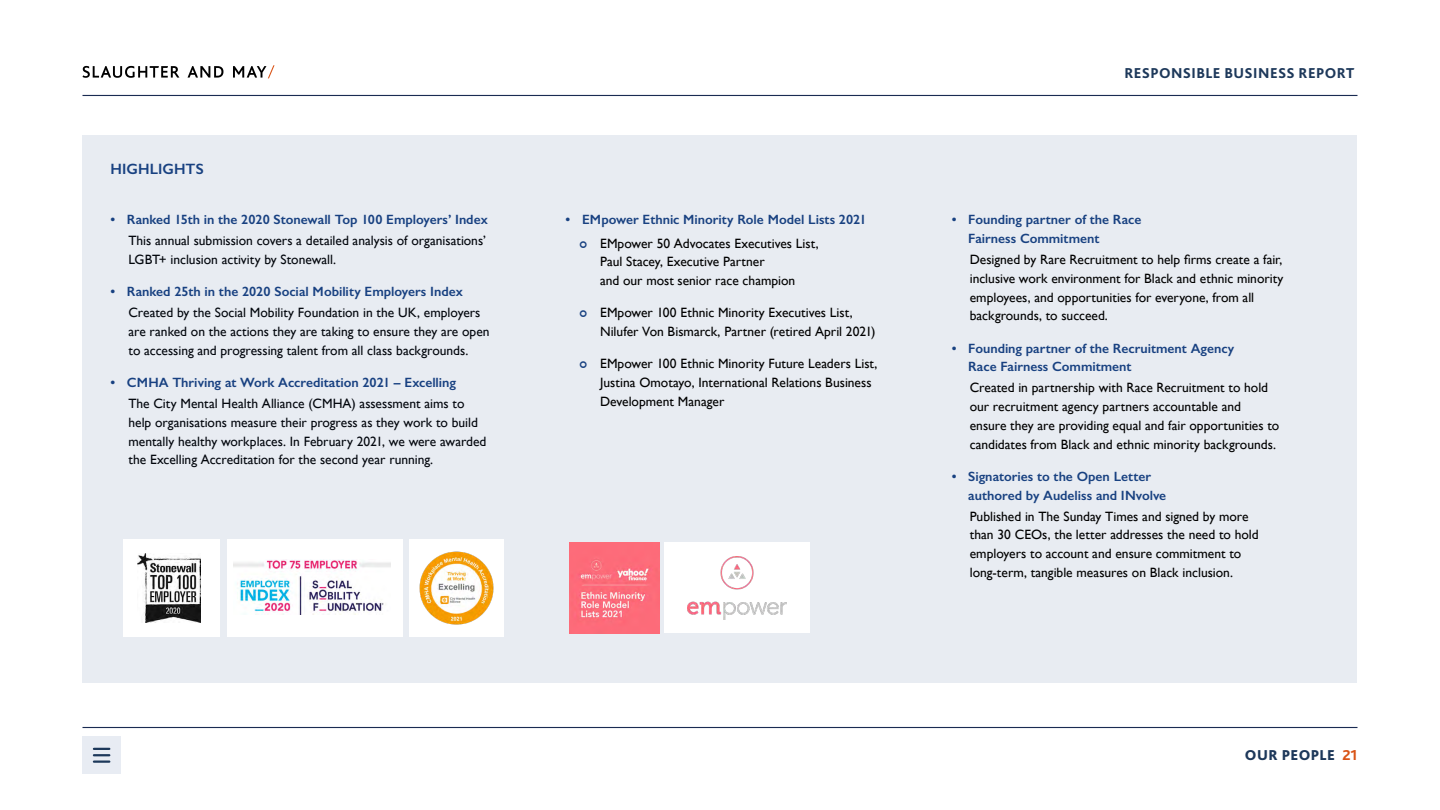
<style>
.page{position:relative;width:1440px;height:810px;background:#fff}
.page>*{position:absolute;margin:0;border:0;box-sizing:border-box;transform-origin:0 0}
.t1{font:800 15px "Bliss Pro";letter-spacing:.025em;color:#1d385a}
.t2{font:800 15px "Bliss Pro";letter-spacing:.025em;color:#1d385a}
.t3{font:600 15px "Gill Sans";letter-spacing:.01em;color:#184181}
.t4{font:13.5px/18.8px "Gill Sans";color:#000}
.t5{font:600 13.5px/18.8px "Gill Sans";color:#184181}
.s1{color:#d95417}
</style>
<div class="page">
<hr style="left:82px;top:95px;width:1276px;height:1px;background:#1a2b52">
<svg style="left:82px;top:66px;width:97px;height:12px"></svg>
<svg style="left:188px;top:66px;width:35px;height:12px"></svg>
<svg style="left:233px;top:65px;width:42px;height:13px"></svg>
<hr style="left:82px;top:727px;width:1276px;height:1px;background:#1a2b52">
<div style="left:82px;top:736px;width:39px;height:38px;background:#e8ecf3"></div>
<svg style="left:94px;top:748px;width:15px;height:15px"></svg>
<div style="left:82px;top:135px;width:1276px;height:548px;background:#e8ecf2"></div>
<img style="left:569px;top:543px;width:91px;height:90px">
<div style="left:409px;top:539px;width:95px;height:98px;background:#fff"></div>
<img style="left:419px;top:551px;width:75px;height:74px">
<div style="left:124px;top:539px;width:96px;height:98px;background:#fff"></div>
<img style="left:137px;top:554px;width:64px;height:68px">
<div style="left:227px;top:539px;width:175px;height:98px;background:#fff"></div>
<img style="left:233px;top:559px;width:157px;height:55px">
<div style="left:665px;top:542px;width:145px;height:91px;background:#fff"></div>
<img style="left:688px;top:557px;width:99px;height:63px">
<p class="t3" style="left:110px;top:160px;width:95px">HIGHLIGHTS</p>
<p class="t5" style="left:110px;top:210px;width:379px">• Ranked 15th in the 2020 Stonewall Top 100 Employers’ Index</p>
<p class="t4" style="left:128px;top:231px;width:359px">This annual submission covers a detailed analysis of organisations’<br>LGBT+ inclusion activity by Stonewall.</p>
<p class="t5" style="left:110px;top:282px;width:354px">• Ranked 25th in the 2020 Social Mobility Employers Index</p>
<p class="t4" style="left:128px;top:303px;width:363px">Created by the Social Mobility Foundation in the UK, employers are ranked on the actions they are taking to ensure they are open to accessing and progressing talent from all class backgrounds.</p>
<p class="t5" style="left:110px;top:373px;width:347px">• CMHA Thriving at Work Accreditation 2021 – Excelling</p>
<p class="t4" style="left:128px;top:394px;width:360px">The City Mental Health Alliance (CMHA) assessment aims to help organisations measure their progress as they work to build mentally healthy workplaces. In February 2021, we were awarded the Excelling Accreditation for the second year running.</p>
<p class="t5" style="left:566px;top:210px;width:303px">• EMpower Ethnic Minority Role Model Lists 2021</p>
<p class="t4" style="left:600px;top:233px;width:220px">EMpower 50 Advocates Executives List,<br>Paul Stacey, Executive Partner<br>and our most senior race champion</p>
<p class="t4" style="left:600px;top:303px;width:277px">EMpower 100 Ethnic Minority Executives List,<br>Nilufer Von Bismarck, Partner (retired April 2021)</p>
<p class="t4" style="left:600px;top:354px;width:279px">EMpower 100 Ethnic Minority Future Leaders List,<br>Justina Omotayo, International Relations Business<br>Development Manager</p>
<p class="t1" style="left:1124px;top:63px;width:232px">RESPONSIBLE BUSINESS REPORT</p>
<p class="t5" style="left:968px;top:210px;width:175px;text-indent:-16px">• Founding partner of the Race<br>Fairness Commitment</p>
<p class="t4" style="left:970px;top:250px;width:315px">Designed by Rare Recruitment to help firms create a fair, inclusive work environment for Black and ethnic minority employees, and opportunities for everyone, from all backgrounds, to succeed.</p>
<p class="t5" style="left:968px;top:339px;width:268px;text-indent:-16px">• Founding partner of the Recruitment Agency<br>Race Fairness Commitment</p>
<p class="t4" style="left:970px;top:378px;width:311px">Created in partnership with Race Recruitment to hold our recruitment agency partners accountable and ensure they are providing equal and fair opportunities to candidates from Black and ethnic minority backgrounds.</p>
<p class="t5" style="left:968px;top:467px;width:200px;text-indent:-16px">• Signatories to the Open Letter authored by Audeliss and INvolve</p>
<p class="t4" style="left:970px;top:507px;width:290px">Published in The Sunday Times and signed by more than 30 CEOs, the letter addresses the need to hold employers to account and ensure commitment to long-term, tangible measures on Black inclusion.</p>
<p class="t2" style="left:1245px;top:746px;width:114px">OUR PEOPLE <span class="s1">21</span></p>
</div>
